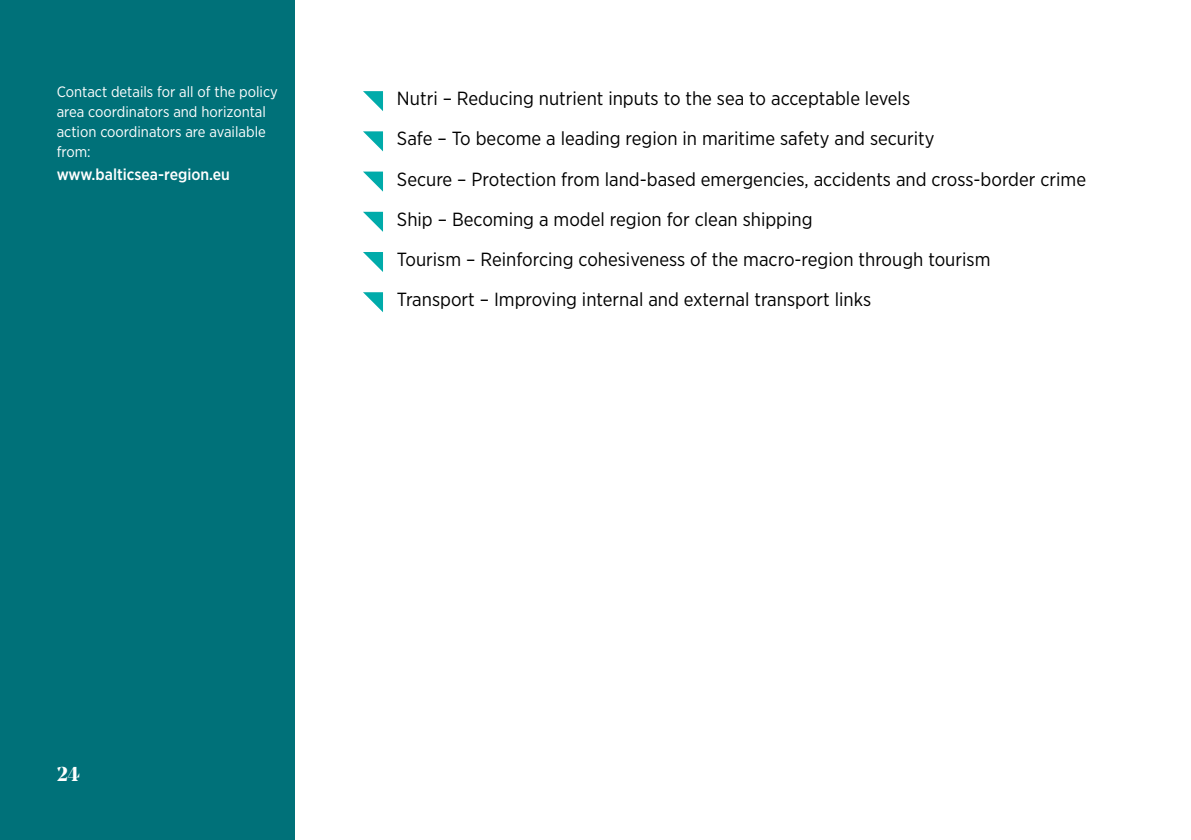
<style>
.page{position:relative;width:1191px;height:840px;background:#fff}
.page>*{position:absolute;margin:0;border:0;box-sizing:border-box;transform-origin:0 0}
.t1{font:700 20px "Noe Display";color:#fff}
.a{font:19px "Gotham Narrow";color:#000}
.Bildtext{font:500 16px "Gotham Narrow";color:#fff}
.Bildtext-2{font:15px/20px "Gotham Narrow";color:#fff}
</style>
<div class="page">
<svg style="left:363px;top:91px;width:20px;height:20px"></svg>
<svg style="left:363px;top:131px;width:20px;height:20px"></svg>
<svg style="left:363px;top:171px;width:20px;height:20px"></svg>
<svg style="left:363px;top:212px;width:20px;height:20px"></svg>
<svg style="left:363px;top:252px;width:20px;height:20px"></svg>
<svg style="left:363px;top:292px;width:20px;height:20px"></svg>
<div style="left:0;top:0;width:295px;height:839px;background:#007179"></div>
<p class="Bildtext-2" style="left:57px;top:81px;width:223px">Contact details for all of the policy area coordinators and horizontal action coordinators are available from:</p>
<p class="Bildtext" style="left:57px;top:164px;width:175px">www.balticsea-region.eu</p>
<p class="a" style="left:397px;top:87px;width:514px">Nutri – Reducing nutrient inputs to the sea to acceptable levels</p>
<p class="a" style="left:397px;top:127px;width:539px">Safe – To become a leading region in maritime safety and security</p>
<p class="a" style="left:397px;top:167px;width:690px">Secure – Protection from land-based emergencies, accidents and cross-border crime</p>
<p class="a" style="left:397px;top:207px;width:417px">Ship – Becoming a model region for clean shipping</p>
<p class="a" style="left:397px;top:247px;width:595px">Tourism – Reinforcing cohesiveness of the macro-region through tourism</p>
<p class="a" style="left:397px;top:287px;width:476px">Transport – Improving internal and external transport links</p>
<p class="t1" style="left:57px;top:760px;width:25px">24</p>
</div>
